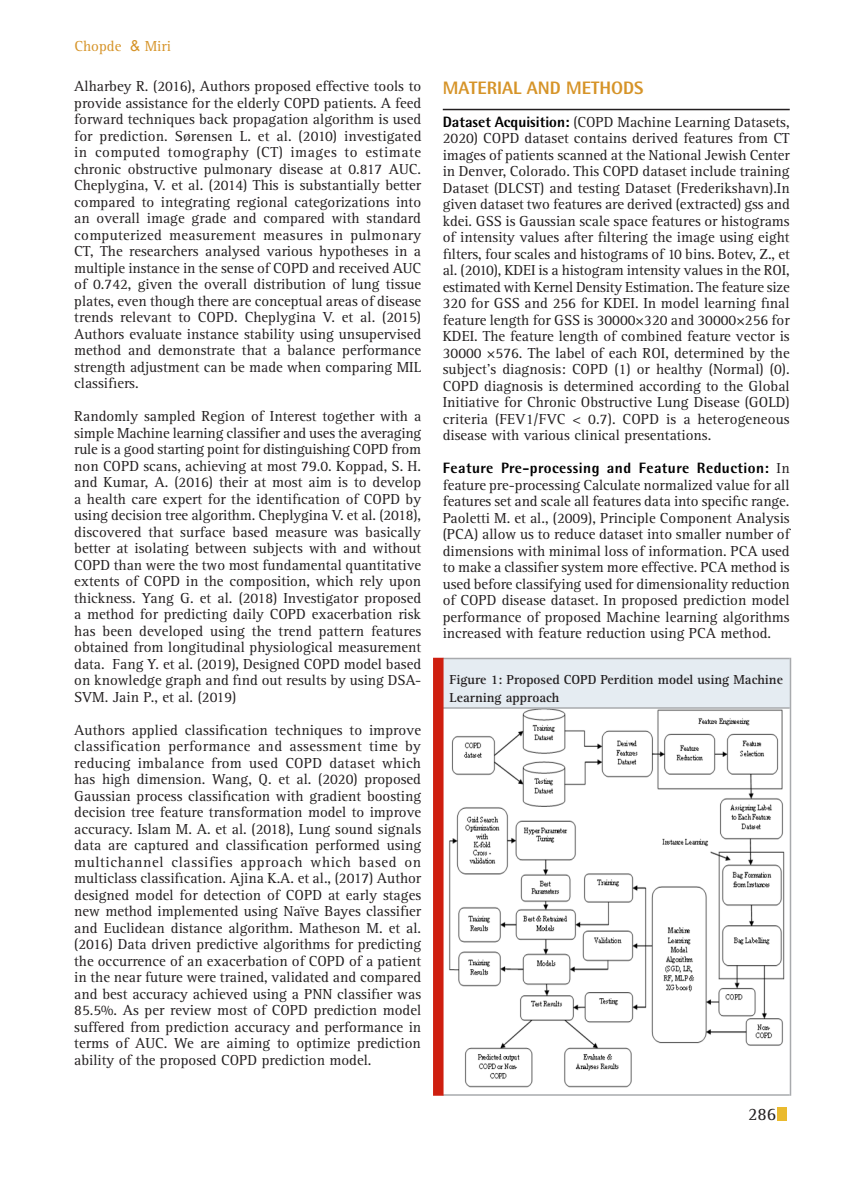
<style>
.page{position:relative;width:864px;height:1188px;background:#fff}
.page>*{position:absolute;margin:0;border:0;box-sizing:border-box;transform-origin:0 0}
.Body_text{font:800 18px "Rotis Semi Sans Std";color:#d69429}
.t1{font:18px "Rotis Serif Std";color:#231f20}
.Body_text-2{font:15px/16.5px "Rotis Serif Std";color:#231f20;text-align:justify}
.Body_text-3{font:15px "Rotis Serif Std";color:#d69429}
.Body_text-4{font:700 13.5px/18px "Rotis Serif Std";color:#231f20}
.s1{font-family:"Arial"}
.s2{font-family:"Rotis Semi Sans Std";font-weight:800;color:#000}
</style>
<div class="page">
<div style="left:777px;top:1107px;width:10px;height:14px;background:#eaba2e"></div>
<hr style="left:443px;top:109px;width:347px;height:1px;background:#231f20">
<img style="left:449px;top:709px;width:341px;height:385px">
<div style="left:443px;top:658px;width:347px;height:50px;background:#e5ecf2"></div>
<hr style="left:443px;top:658px;width:347px;height:1px;background:#a8aaad">
<hr style="left:443px;top:707px;width:347px;height:2px;background:#a8aaad">
<hr style="left:443px;top:1094px;width:347px;height:2px;background:#a8aaad">
<hr style="left:790px;top:658px;width:1px;height:438px;background:#a8aaad">
<div style="left:433px;top:658px;width:11px;height:438px;background:#ce1f10"></div>
<p class="Body_text-3" style="left:75px;top:38px;width:98px">Chopde <span class="s1">&amp;</span> Miri</p>
<p class="Body_text-2" style="left:74px;top:79px;width:349px">Alharbey R. (2016), Authors proposed effective tools to provide assistance for the elderly COPD patients. A feed forward techniques back propagation algorithm is used for prediction. Sørensen L. et al. (2010) investigated in computed tomography (CT) images to estimate chronic obstructive pulmonary disease at 0.817 AUC.<br>Cheplygina, V. et al. (2014) This is substantially better compared to integrating regional categorizations into an overall image grade and compared with standard computerized measurement measures in pulmonary CT, The researchers analysed various hypotheses in a multiple instance in the sense of COPD and received AUC of 0.742, given the overall distribution of lung tissue plates, even though there are conceptual areas of disease trends relevant to COPD. Cheplygina V. et al. (2015)<br>Authors evaluate instance stability using unsupervised method and demonstrate that a balance performance strength adjustment can be made when comparing MIL classifiers.</p>
<p class="Body_text-2" style="left:74px;top:409px;width:349px">Randomly sampled Region of Interest together with a simple Machine learning classifier and uses the averaging rule is a good starting point for distinguishing COPD from non COPD scans, achieving at most 79.0. Koppad, S. H. and Kumar, A. (2016) their at most aim is to develop a health care expert for the identification of COPD by using decision tree algorithm. Cheplygina V. et al. (2018), discovered that surface based measure was basically better at isolating between subjects with and without COPD than were the two most fundamental quantitative extents of COPD in the composition, which rely upon thickness. Yang G. et al. (2018) Investigator proposed a method for predicting daily COPD exacerbation risk has been developed using the trend pattern features obtained from longitudinal physiological measurement data. Fang Y. et al. (2019), Designed COPD model based on knowledge graph and find out results by using DSA-SVM. Jain P., et al. (2019)</p>
<p class="Body_text-2" style="left:74px;top:722px;width:349px">Authors applied classification techniques to improve classification performance and assessment time by reducing imbalance from used COPD dataset which has high dimension. Wang, Q. et al. (2020) proposed Gaussian process classification with gradient boosting decision tree feature transformation model to improve accuracy. Islam M. A. et al. (2018), Lung sound signals data are captured and classification performed using multichannel classifies approach which based on multiclass classification. Ajina K.A. et al., (2017) Author designed model for detection of COPD at early stages new method implemented using Naïve Bayes classifier and Euclidean distance algorithm. Matheson M. et al. (2016) Data driven predictive algorithms for predicting the occurrence of an exacerbation of COPD of a patient in the near future were trained, validated and compared and best accuracy achieved using a PNN classifier was 85.5%. As per review most of COPD prediction model suffered from prediction accuracy and performance in terms of AUC. We are aiming to optimize prediction ability of the proposed COPD prediction model.</p>
<p class="Body_text" style="left:443px;top:76px;width:202px">MATERIAL AND METHODS</p>
<p class="Body_text-2" style="left:443px;top:114px;width:349px"><span class="s2">Dataset Acquisition:</span> (COPD Machine Learning Datasets, 2020) COPD dataset contains derived features from CT images of patients scanned at the National Jewish Center in Denver, Colorado. This COPD dataset include training Dataset (DLCST) and testing Dataset (Frederikshavn).In given dataset two features are derived (extracted) gss and kdei. GSS is Gaussian scale space features or histograms of intensity values after filtering the image using eight filters, four scales and histograms of 10 bins. Botev, Z., et al. (2010), KDEI is a histogram intensity values in the ROI, estimated with Kernel Density Estimation. The feature size 320 for GSS and 256 for KDEI. In model learning final feature length for GSS is 30000×320 and 30000×256 for KDEI. The feature length of combined feature vector is 30000 ×576. The label of each ROI, determined by the subject’s diagnosis: COPD (1) or healthy (Normal) (0).<br>COPD diagnosis is determined according to the Global Initiative for Chronic Obstructive Lung Disease (GOLD) criteria (FEV 1/FVC &lt; 0.7). COPD is a heterogeneous disease with various clinical presentations.</p>
<p class="Body_text-2" style="left:443px;top:460px;width:349px"><span class="s2">Feature Pre-processing and Feature Reduction:</span> In feature pre-processing Calculate normalized value for all features set and scale all features data into specific range.<br>Paoletti M. et al., (2009), Principle Component Analysis (PCA) allow us to reduce dataset into smaller number of dimensions with minimal loss of information. PCA used to make a classifier system more effective. PCA method is used before classifying used for dimensionality reduction of COPD disease dataset. In proposed prediction model performance of proposed Machine learning algorithms increased with feature reduction using PCA method.</p>
<p class="Body_text-4" style="left:450px;top:671px;width:335px">Figure 1: Proposed COPD Perdition model using Machine<br>Learning approach</p>
<p class="t1" style="left:748px;top:1103px;width:30px">286</p>
</div>
